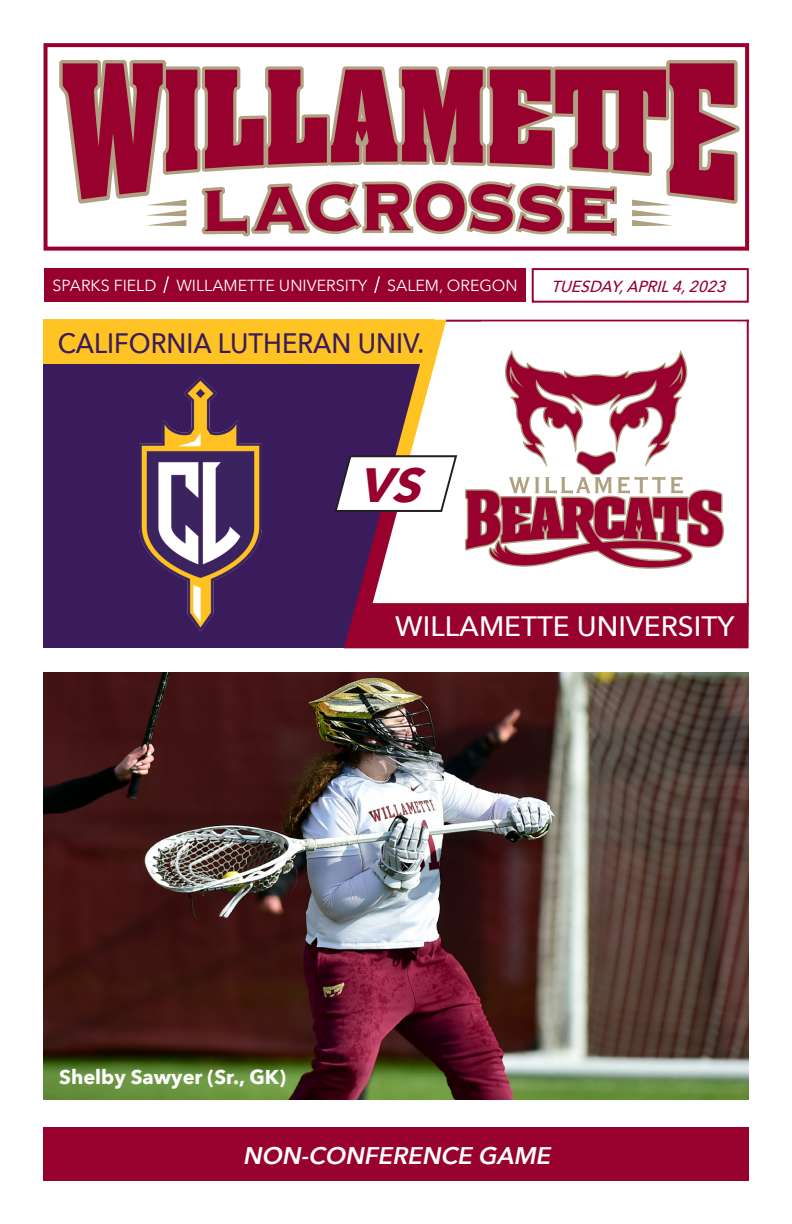
<style>
.page{position:relative;width:792px;height:1224px;background:#fff}
.page>*{position:absolute;margin:0;border:0;box-sizing:border-box;transform-origin:0 0}
.t1{font:italic 700 48px "Avenir Next";color:#98012d}
.t2{font:500 28px "Avenir Next";color:#3a1c5c;scale:.92 1}
.t3{font:500 28px "Avenir Next";color:#fff}
.t4{font:italic 600 24px "Avenir Next";color:#fff}
.t5{font:700 20px "Avenir Next";color:#fff}
.t6{font:16px "Avenir Next";color:#fff}
.Time{font:italic 500 16px "Avenir Next";color:#98012d}
</style>
<div class="page">
<div style="left:44px;top:43px;width:705px;height:208px;background:#fff;border:4px solid #98012d"></div>
<svg style="left:59px;top:60px;width:681px;height:176px"></svg>
<div style="left:43px;top:1127px;width:706px;height:53px;background:#98012d"></div>
<img style="left:43px;top:672px;width:706px;height:428px">
<div style="left:44px;top:269px;width:482px;height:33px;background:#98012d"></div>
<svg style="left:163px;top:276px;width:6px;height:17px"></svg>
<svg style="left:374px;top:276px;width:6px;height:17px"></svg>
<div style="left:532px;top:268px;width:217px;height:35px;border:2px solid #98012d"></div>
<div style="left:43px;top:320px;width:437px;height:327px;background:#3a1c5c"></div>
<hr style="left:446px;top:320px;width:303px;height:2px;background:#98012d">
<svg style="left:446px;top:322px;width:301px;height:186px"></svg>
<svg style="left:465px;top:350px;width:259px;height:158px"></svg>
<svg style="left:343px;top:508px;width:406px;height:141px"></svg>
<svg style="left:42px;top:320px;width:404px;height:134px"></svg>
<svg style="left:334px;top:454px;width:125px;height:59px;background:#dcd8dd"></svg>
<img style="left:140px;top:378px;width:121px;height:254px">
<div style="left:43px;top:320px;width:392px;height:44px;background:#ffc423"></div>
<hr style="left:747px;top:320px;width:2px;height:285px;background:#98012d">
<p class="t6" style="left:53px;top:272px;width:467px">SPARKS FIELD WILLAMETTE UNIVERSITY SALEM, OREGON</p>
<p class="Time" style="left:551px;top:272px;width:183px">TUESDAY,APRIL4,2023</p>
<p class="t2" style="left:58px;top:319px;width:400px">CALIFORNIA LUTHERAN UNIV.</p>
<p class="t1" style="left:358px;top:443px;width:84px">VS</p>
<p class="t3" style="left:395px;top:603px;width:341px">WILLAMETTE UNIVERSITY</p>
<p class="t5" style="left:59px;top:1060px;width:228px">Shelby Sawyer (Sr., GK)</p>
<p class="t4" style="left:243px;top:1135px;width:316px">NON-CONFERENCE GAME</p>
</div>
